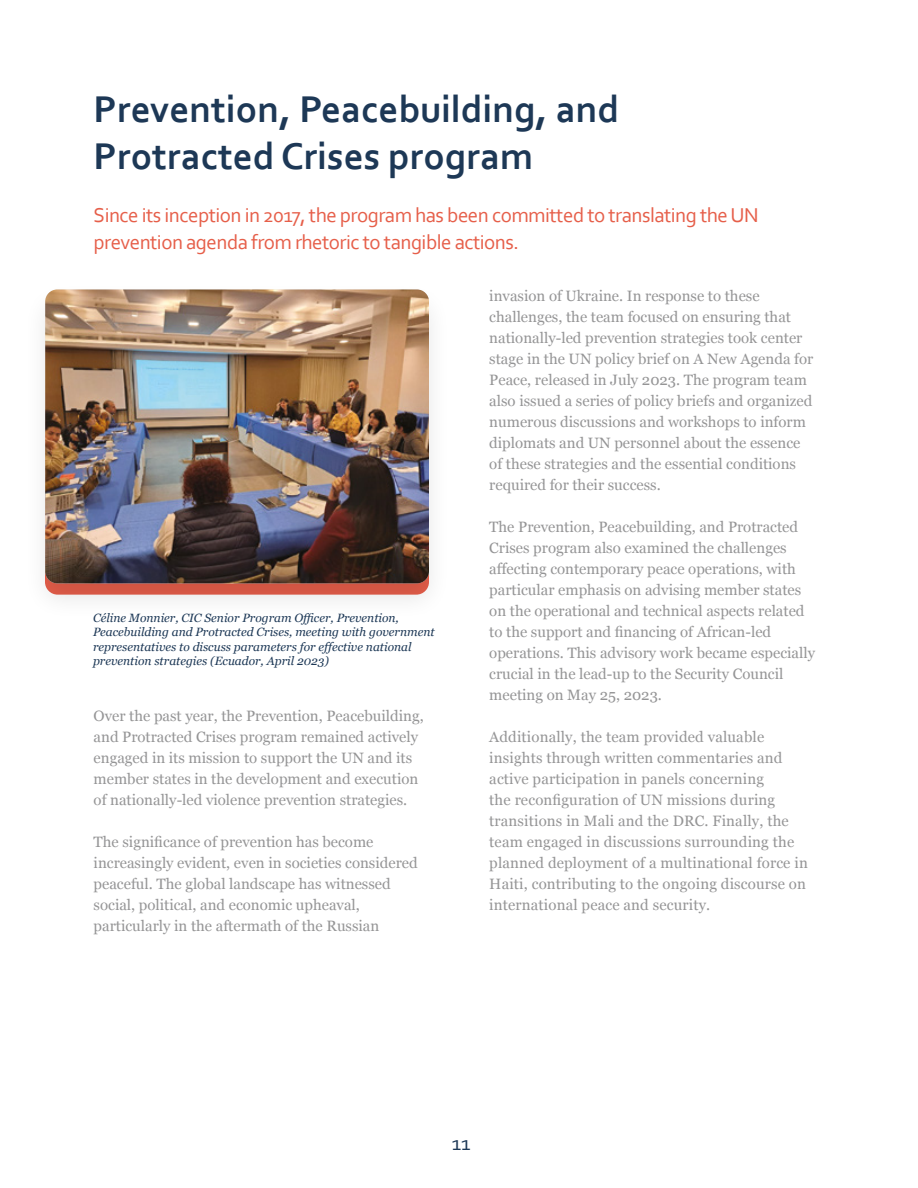
<style>
.page{position:relative;width:918px;height:1188px;background:#fff}
.page>*{position:absolute;margin:0;border:0;box-sizing:border-box;transform-origin:0 0}
.t1{font:700 39px/46.8px "Corbel";color:#1d3856}
.t2{font:21px/27px "Corbel";letter-spacing:-.025em;color:#e65f4a}
.t3{font:21px "Corbel";color:#1d3856}
.t4{font:15px/21px "Georgia";color:#959596}
.t5{font:italic 12px/14.4px "Georgia";color:#1d3856}
</style>
<div class="page">
<div style="left:22px;top:281px;width:430px;height:340px;background:#000;opacity:.1"></div>
<img style="left:45px;top:290px;width:384px;height:293px">
<p class="t1" style="left:94px;top:85px;width:527px">Prevention, Peacebuilding, and<br>Protracted Crises program</p>
<p class="t2" style="left:94px;top:201px;width:667px">Since its inception in 2017, the program has been committed to translating the UN prevention agenda from rhetoric to tangible actions.</p>
<p class="t5" style="left:93px;top:610px;width:343px">Céline Monnier, CIC Senior Program Officer, Prevention, Peacebuilding and Protracted Crises, meeting with government representatives to discuss parameters for effective national prevention strategies (Ecuador, April 2023)</p>
<p class="t4" style="left:94px;top:705px;width:332px">Over the past year, the Prevention, Peacebuilding, and Protracted Crises program remained actively engaged in its mission to support the UN and its member states in the development and execution of nationally-led violence prevention strategies.</p>
<p class="t4" style="left:94px;top:831px;width:326px">The significance of prevention has become increasingly evident, even in societies considered peaceful. The global landscape has witnessed social, political, and economic upheaval, particularly in the aftermath of the Russian</p>
<p class="t4" style="left:489px;top:285px;width:325px">invasion of Ukraine. In response to these challenges, the team focused on ensuring that nationally-led prevention strategies took center stage in the UN policy brief on A New Agenda for Peace, released in July 2023. The program team also issued a series of policy briefs and organized numerous discussions and workshops to inform diplomats and UN personnel about the essence of these strategies and the essential conditions required for their success.</p>
<p class="t4" style="left:489px;top:516px;width:327px">The Prevention, Peacebuilding, and Protracted Crises program also examined the challenges affecting contemporary peace operations, with particular emphasis on advising member states on the operational and technical aspects related to the support and financing of African-led operations. This advisory work became especially crucial in the lead-up to the Security Council meeting on May 25, 2023.</p>
<p class="t4" style="left:489px;top:726px;width:320px">Additionally, the team provided valuable insights through written commentaries and active participation in panels concerning<br>the reconfiguration of UN missions during transitions in Mali and the DRC. Finally, the team engaged in discussions surrounding the planned deployment of a multinational force in Haiti, contributing to the ongoing discourse on international peace and security.</p>
<h2 class="t3" style="left:452px;top:1130px;width:20px">11</h2>
</div>
